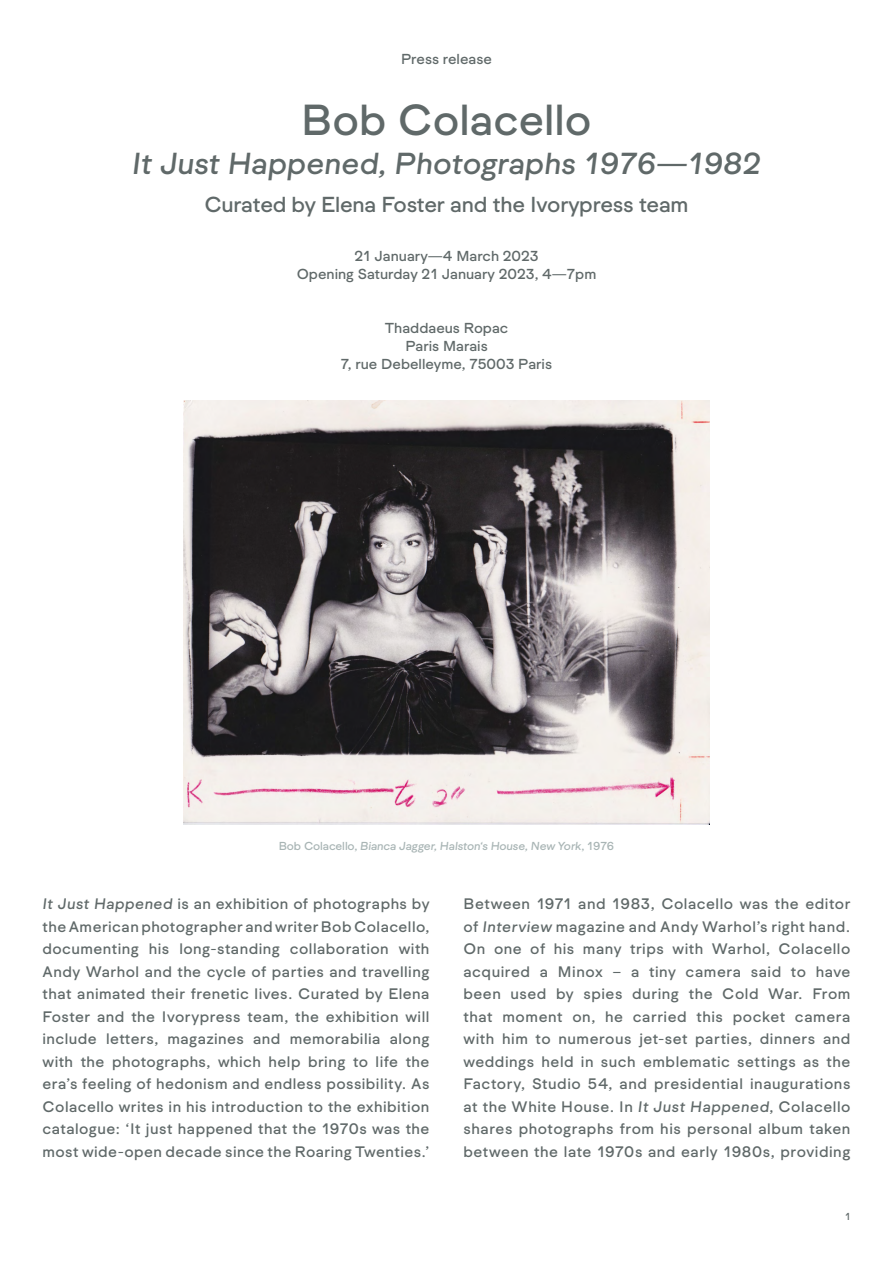
<style>
.page{position:relative;width:893px;height:1263px;background:#fff}
.page>*{position:absolute;margin:0;border:0;box-sizing:border-box;transform-origin:0 0}
.t1{font:45px "Formale Grotesque N3";color:#606969}
.t2{font:31.5px "Formale Grotesque N3 It";color:#606969}
.t3{font:22.5px "Formale Grotesque N3";letter-spacing:-.01em;color:#606969}
.t4{font:15.75px/22.5px "Formale Grotesque N3";letter-spacing:.03em;color:#606969;text-align:justify}
.t5{font:15px/18px "Formale Grotesque N3";color:#606969;text-align:center}
.t6{font:12px "Formale Grotesque N3 It";letter-spacing:-.01em;color:#a9b5b5}
.t7{font:10.5px "Formale Grotesque N3";color:#606969}
.s1{font-family:"Formale Grotesque N3"}
.s2{font-family:"Formale Grotesque N3 It"}
</style>
<div class="page">
<img style="left:183px;top:400px;width:527px;height:424px">
<p class="t5" style="left:401px;top:50px;width:92px">Press release</p>
<h1 class="t1" style="left:301px;top:95px;width:292px">Bob Colacello</h1>
<h2 class="t2" style="left:132px;top:146px;width:631px">It Just Happened, Photographs 1976—1982</h2>
<h3 class="t3" style="left:204px;top:191px;width:486px">Curated by Elena Foster and the Ivorypress team</h3>
<p class="t5" style="left:297px;top:247px;width:301px">21 January—4 March 2023<br>Opening Saturday 21 January 2023, 4—7pm</p>
<p class="t5" style="left:341px;top:319px;width:213px">Thaddaeus Ropac<br>Paris Marais<br>7, rue Debelleyme, 75003 Paris</p>
<p class="t6" style="left:279px;top:839px;width:337px"><span class="s1">Bob Colacello,</span> Bianca Jagger, Halston‘s House, New York<span class="s1">, 1976</span></p>
<p class="t4" style="left:43px;top:892px;width:388px"><span class="s2">It Just Happened</span> is an exhibition of photographs by the American photographer and writer Bob Colacello, documenting his long-standing collaboration with Andy Warhol and the cycle of parties and travelling that animated their frenetic lives. Curated by Elena Foster and the Ivorypress team, the exhibition will include letters, magazines and memorabilia along with the photographs, which help bring to life the era’s feeling of hedonism and endless possibility. As Colacello writes in his introduction to the exhibition catalogue: ‘It just happened that the 1970s was the most wide-open decade since the Roaring Twenties.’</p>
<p class="t4" style="left:463px;top:893px;width:388px">Between 1971 and 1983, Colacello was the editor of <span class="s2">Interview</span> magazine and Andy Warhol’s right hand.<br>On one of his many trips with Warhol, Colacello acquired a Minox – a tiny camera said to have been used by spies during the Cold War. From that moment on, he carried this pocket camera with him to numerous jet-set parties, dinners and weddings held in such emblematic settings as the Factory, Studio 54, and presidential inaugurations at the White House. In <span class="s2">It Just Happened</span>, Colacello shares photographs from his personal album taken between the late 1970s and early 1980s, providing</p>
<p class="t7" style="left:845px;top:1211px;width:7px">1</p>
</div>
